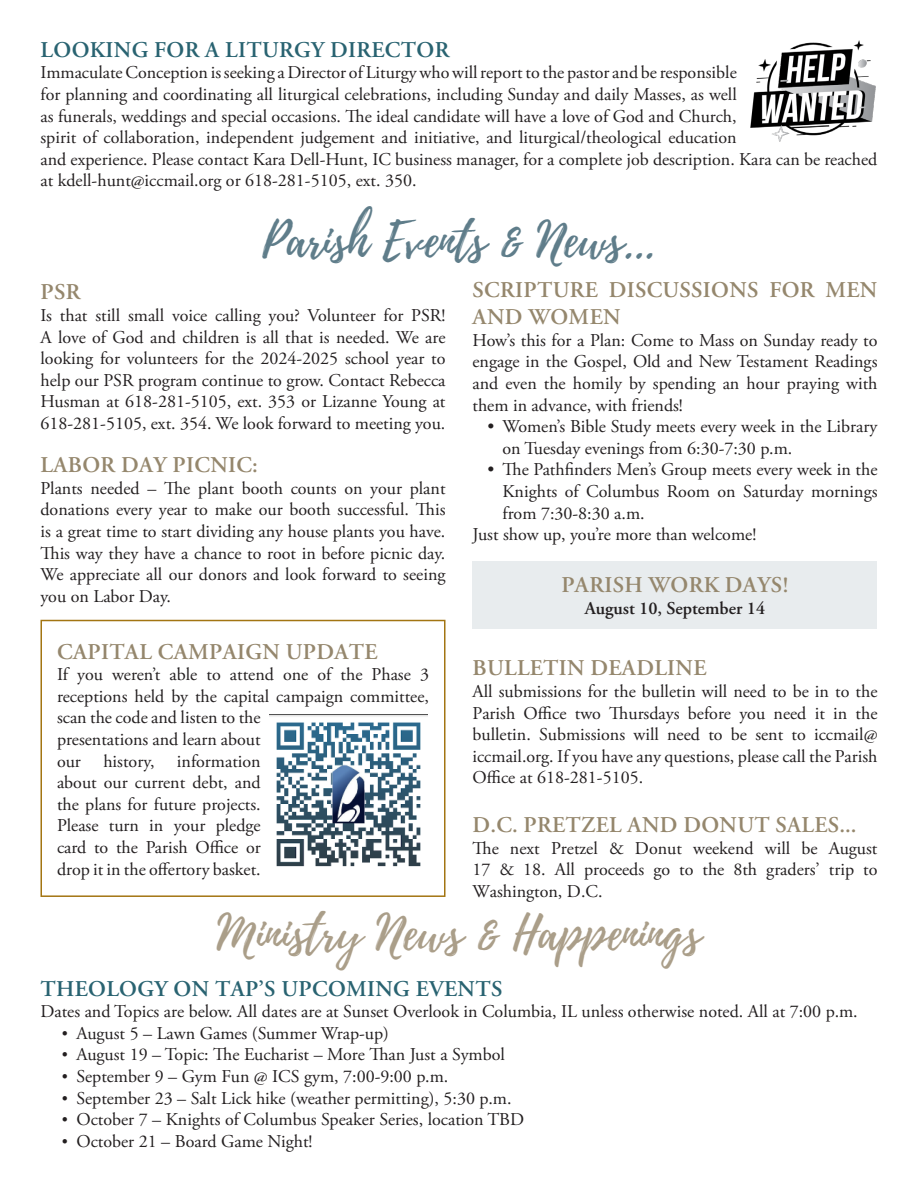
<style>
.page{position:relative;width:918px;height:1188px;background:#fff}
.page>*{position:absolute;margin:0;border:0;box-sizing:border-box;transform-origin:0 0}
.t1{font:48px "Playlist Script";color:#aa9e89}
.t2{font:48px "Playlist Script";color:#5f7d8a}
.t3{font:600 22.5px/27px "Adobe Garamond Pro";letter-spacing:.015em;color:#95876d}
.t4{font:600 22.5px "Adobe Garamond Pro";letter-spacing:.015em;color:#296371}
.Normal__Web{font:18px/21.6px "Adobe Garamond Pro";color:#231f20;text-align:justify}
.Normal__Web-2{font:18px/21.6px "Adobe Garamond Pro";letter-spacing:-.02em;color:#231f20}
.t5{font:600 18px "Adobe Garamond Pro";color:#231f20}
</style>
<div class="page">
<img style="left:750px;top:40px;width:126px;height:102px">
<img style="left:270px;top:715px;width:157px;height:152px">
<div style="left:40px;top:620px;width:406px;height:277px;border:2px solid #a37512"></div>
<div style="left:472px;top:561px;width:406px;height:68px;background:#e8ecee"></div>
<p class="t4" style="left:41px;top:37px;width:410px">LOOKING FOR A LITURGY DIRECTOR</p>
<p class="Normal__Web" style="left:40px;top:63px;width:838px;text-align:left">Immaculate Conception is seeking a Director of Liturgy who will report to the pastor and be responsible<br>for planning and coordinating all liturgical celebrations, including Sunday and daily Masses, as well<br>as funerals, weddings and special occasions. The ideal candidate will have a love of God and Church,<br>spirit of collaboration, independent judgement and initiative, and liturgical/theological education<br>and experience. Please contact Kara Dell-Hunt, IC business manager, for a complete job description. Kara can be reached at kdell-hunt@iccmail.org or 618-281-5105, ext. 350.</p>
<p class="t2" style="left:263px;top:206px;width:394px">Parish Events &amp; News...</p>
<p class="t3" style="left:41px;top:279px;width:41px">PSR</p>
<p class="Normal__Web" style="left:40px;top:305px;width:407px">Is that still small voice calling you? Volunteer for PSR!<br>A love of God and children is all that is needed. We are looking for volunteers for the 2024-2025 school year to help our PSR program continue to grow. Contact Rebecca Husman at 618-281-5105, ext. 353 or Lizanne Young at 618-281-5105, ext. 354. We look forward to meeting you.</p>
<p class="t3" style="left:41px;top:452px;width:219px">LABOR DAY PICNIC:</p>
<p class="Normal__Web" style="left:40px;top:478px;width:407px">Plants needed – The plant booth counts on your plant donations every year to make our booth successful. This is a great time to start dividing any house plants you have.<br>This way they have a chance to root in before picnic day.<br>We appreciate all our donors and look forward to seeing you on Labor Day.</p>
<p class="t3" style="left:57px;top:638px;width:322px">CAPITAL CAMPAIGN UPDATE</p>
<p class="Normal__Web" style="left:57px;top:664px;width:374px;text-align:left">If you weren’t able to attend one of the Phase 3 receptions held by the capital campaign committee, scan the code and listen to the<br>presentations and learn about<br>our history, information<br>about our current debt, and<br>the plans for future projects.<br>Please turn in your pledge<br>card to the Parish Office or<br>drop it in the offertory basket.</p>
<p class="t3" style="left:473px;top:277px;width:406px">SCRIPTURE DISCUSSIONS FOR MEN<br>AND WOMEN</p>
<p class="Normal__Web" style="left:472px;top:330px;width:407px">How’s this for a Plan: Come to Mass on Sunday ready to engage in the Gospel, Old and New Testament Readings and even the homily by spending an hour praying with them in advance, with friends!</p>
<p class="Normal__Web-2" style="left:502px;top:416px;width:377px;text-indent:-15px">• Women’s Bible Study meets every week in the Library on Tuesday evenings from 6:30-7:30 p.m.</p>
<p class="Normal__Web" style="left:502px;top:460px;width:377px;text-indent:-15px">• The Pathfinders Men’s Group meets every week in the Knights of Columbus Room on Saturday mornings from 7:30-8:30 a.m.</p>
<p class="Normal__Web" style="left:472px;top:524px;width:285px">Just show up, you’re more than welcome!</p>
<p class="t3" style="left:561px;top:572px;width:229px">PARISH WORK DAYS!</p>
<p class="t5" style="left:585px;top:598px;width:182px">August 10, September 14</p>
<p class="t3" style="left:473px;top:655px;width:235px">BULLETIN DEADLINE</p>
<p class="Normal__Web" style="left:472px;top:681px;width:407px">All submissions for the bulletin will need to be in to the Parish Office two Thursdays before you need it in the bulletin. Submissions will need to be sent to iccmail@ iccmail.org. If you have any questions, please call the Parish Office at 618-281-5105.</p>
<p class="t3" style="left:473px;top:812px;width:385px">D.C. PRETZEL AND DONUT SALES...</p>
<p class="Normal__Web" style="left:472px;top:838px;width:407px">The next Pretzel &amp; Donut weekend will be August 17 &amp; 18. All proceeds go to the 8th graders’ trip to Washington, D.C.</p>
<p class="t1" style="left:217px;top:899px;width:486px">Ministry News &amp; Happenings</p>
<p class="t4" style="left:41px;top:975px;width:463px">THEOLOGY ON TAP’S UPCOMING EVENTS</p>
<p class="Normal__Web" style="left:40px;top:1001px;width:819px">Dates and Topics are below. All dates are at Sunset Overlook in Columbia, IL unless otherwise noted. All at 7:00 p.m.</p>
<p class="Normal__Web" style="left:62px;top:1023px;width:329px">• August 5 – Lawn Games (Summer Wrap-up)</p>
<p class="Normal__Web-2" style="left:62px;top:1044px;width:445px">• August 19 – Topic: The Eucharist – More Than Just a Symbol</p>
<p class="Normal__Web" style="left:62px;top:1066px;width:388px">• September 9 – Gym Fun @ ICS gym, 7:00-9:00 p.m.</p>
<p class="Normal__Web" style="left:62px;top:1088px;width:452px">• September 23 – Salt Lick hike (weather permitting), 5:30 p.m.</p>
<p class="Normal__Web" style="left:62px;top:1109px;width:464px">• October 7 – Knights of Columbus Speaker Series, location TBD</p>
<p class="Normal__Web" style="left:62px;top:1131px;width:253px">• October 21 – Board Game Night!</p>
</div>
